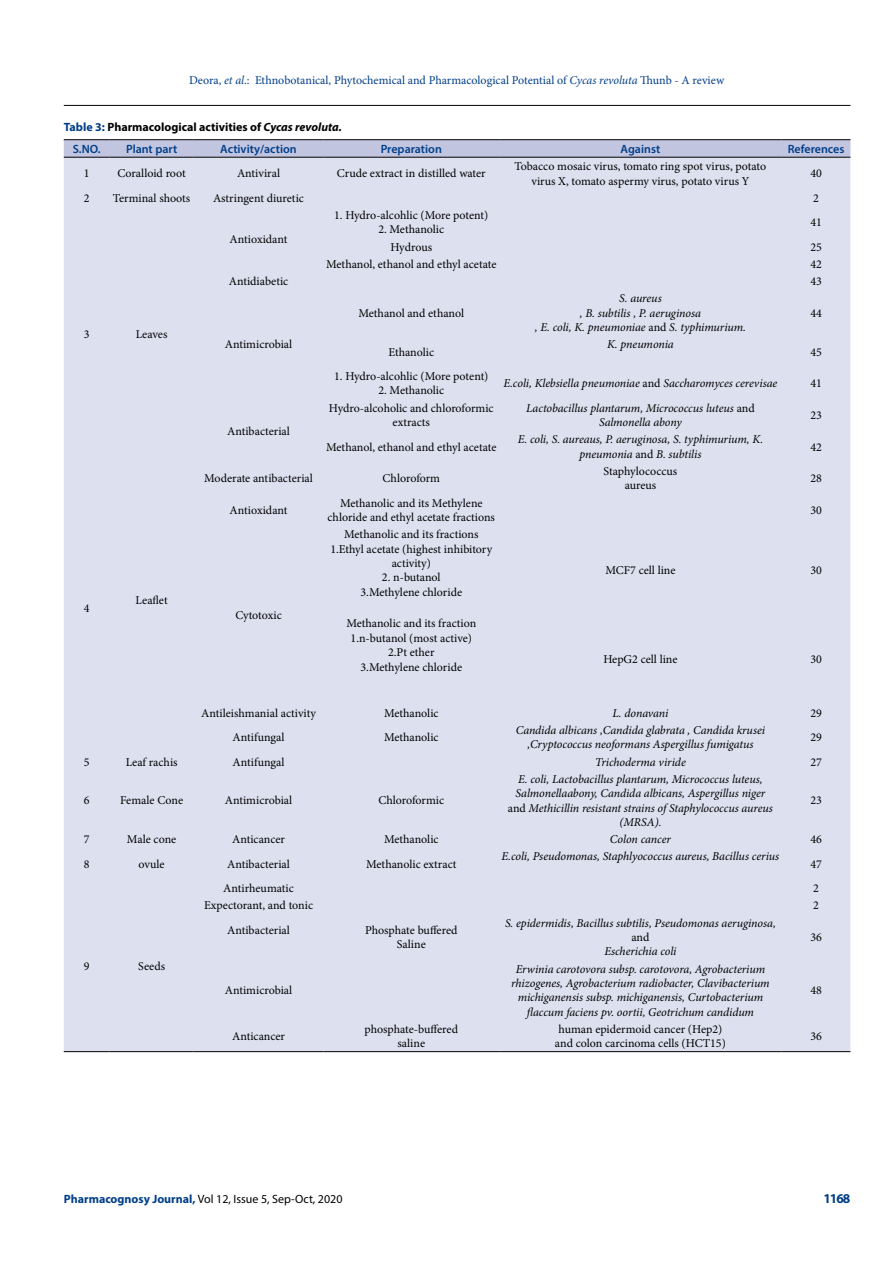
<style>
.page{position:relative;width:893px;height:1263px;background:#fff}
.page>*{position:absolute;margin:0;border:0;box-sizing:border-box;transform-origin:0 0}
.t1{font:700 13.5px "Myriad Pro";color:#003e88}
.t2{font:12px/14.4px "Minion Pro";color:#000;text-align:center}
.t3{font:italic 12px/14.4px "Minion Pro";letter-spacing:-.005em;color:#000;text-align:center}
.t4{font:12px "Minion Pro";color:#003e88}
.t5{font:600 12px "Myriad Pro";color:#003e88}
.t6{font:700 12px "Myriad Pro";color:#000}
.t7{font:12px "Myriad Pro";color:#000}
.s1{font-style:italic}
.s2{color:#003e88}
.s3{font-style:normal}
.s4{font-weight:700;color:#003e88}
</style>
<div class="page">
<hr style="left:64px;top:105px;width:786px;height:1px;background:#000">
<svg style="left:64px;top:140px;width:786px;height:17px;background:#bbbfd9"></svg>
<div style="left:64px;top:158px;width:786px;height:893px;background:#dde0ef"></div>
<hr style="left:64px;top:139px;width:46px;height:1px;background:#000">
<hr style="left:110px;top:139px;width:84px;height:1px;background:#000">
<hr style="left:194px;top:139px;width:129px;height:1px;background:#000">
<hr style="left:323px;top:139px;width:176px;height:1px;background:#000">
<hr style="left:499px;top:139px;width:283px;height:1px;background:#000">
<hr style="left:782px;top:139px;width:68px;height:1px;background:#000">
<hr style="left:64px;top:157px;width:46px;height:1px;background:#000">
<hr style="left:110px;top:157px;width:84px;height:1px;background:#000">
<hr style="left:194px;top:157px;width:129px;height:1px;background:#000">
<hr style="left:323px;top:157px;width:176px;height:1px;background:#000">
<hr style="left:499px;top:157px;width:283px;height:1px;background:#000">
<hr style="left:782px;top:157px;width:68px;height:1px;background:#000">
<hr style="left:64px;top:1051px;width:46px;height:1px;background:#000">
<hr style="left:110px;top:1051px;width:84px;height:1px;background:#000">
<hr style="left:194px;top:1051px;width:129px;height:1px;background:#000">
<hr style="left:323px;top:1051px;width:176px;height:1px;background:#000">
<hr style="left:499px;top:1051px;width:283px;height:1px;background:#000">
<hr style="left:782px;top:1051px;width:68px;height:1px;background:#000">
<p class="t4" style="left:189px;top:72px;width:537px">Deora, <span class="s1">et al</span>.: Ethnobotanical, Phytochemical and Pharmacological Potential of <span class="s1">Cycas revoluta</span> Thunb - A review</p>
<p class="t6" style="left:64px;top:119px;width:280px"><span class="s2">Table 3:</span> Pharmacological activities of <span class="s1">Cycas revoluta.</span></p>
<p class="t5" style="left:73px;top:141px;width:30px">S.NO.</p>
<p class="t5" style="left:126px;top:141px;width:53px">Plant part</p>
<p class="t5" style="left:220px;top:141px;width:78px">Activity/action</p>
<p class="t5" style="left:381px;top:141px;width:63px">Preparation</p>
<p class="t5" style="left:621px;top:141px;width:41px">Against</p>
<p class="t5" style="left:788px;top:141px;width:58px">References</p>
<p class="t2" style="left:84px;top:166px;width:7px">1</p>
<p class="t2" style="left:117px;top:166px;width:70px">Coralloid root</p>
<p class="t2" style="left:237px;top:166px;width:45px">Antiviral</p>
<p class="t2" style="left:337px;top:166px;width:150px">Crude extract in distilled water</p>
<p class="t2" style="left:514px;top:159px;width:253px">Tobacco mosaic virus, tomato ring spot virus, potato virus X, tomato aspermy virus, potato virus Y</p>
<p class="t2" style="left:810px;top:166px;width:13px">40</p>
<p class="t2" style="left:84px;top:191px;width:7px">2</p>
<p class="t2" style="left:113px;top:191px;width:79px">Terminal shoots</p>
<p class="t2" style="left:213px;top:191px;width:92px">Astringent diuretic</p>
<p class="t2" style="left:813px;top:191px;width:7px">2</p>
<p class="t2" style="left:230px;top:232px;width:59px">Antioxidant</p>
<p class="t2" style="left:334px;top:208px;width:156px">1. Hydro-alcohlic (More potent)</p>
<p class="t2" style="left:378px;top:222px;width:67px">2. Methanolic</p>
<p class="t2" style="left:810px;top:215px;width:13px">41</p>
<p class="t2" style="left:390px;top:240px;width:43px">Hydrous</p>
<p class="t2" style="left:810px;top:240px;width:13px">25</p>
<p class="t2" style="left:326px;top:257px;width:172px">Methanol, ethanol and ethyl acetate</p>
<p class="t2" style="left:810px;top:257px;width:13px">42</p>
<p class="t2" style="left:84px;top:327px;width:7px">3</p>
<p class="t2" style="left:136px;top:327px;width:33px">Leaves</p>
<p class="t2" style="left:84px;top:601px;width:7px">4</p>
<p class="t2" style="left:136px;top:593px;width:34px">Leaflet</p>
<p class="t2" style="left:229px;top:274px;width:61px">Antidiabetic</p>
<p class="t2" style="left:810px;top:274px;width:13px">43</p>
<p class="t2" style="left:225px;top:337px;width:69px">Antimicrobial</p>
<p class="t2" style="left:227px;top:424px;width:64px">Antibacterial</p>
<p class="t2" style="left:358px;top:306px;width:107px">Methanol and ethanol</p>
<p class="t3" style="left:535px;top:291px;width:213px">S. aureus<br>, B. subtilis , P. aeruginosa<br>, E. coli, K. pneumoniae <span class="s3">and</span> S. typhimurium.</p>
<p class="t2" style="left:388px;top:345px;width:47px">Ethanolic</p>
<p class="t3" style="left:607px;top:337px;width:68px">K. рneumonia</p>
<p class="t2" style="left:810px;top:306px;width:13px">44</p>
<p class="t2" style="left:810px;top:345px;width:13px">45</p>
<p class="t2" style="left:334px;top:369px;width:156px">1. Hydro-alcohlic (More potent)</p>
<p class="t2" style="left:378px;top:383px;width:67px">2. Methanolic</p>
<p class="t3" style="left:503px;top:376px;width:275px">E.coli, Klebsiella pneumoniae <span class="s3">and</span> Saccharomyces cerevisae</p>
<p class="t2" style="left:810px;top:376px;width:13px">41</p>
<p class="t2" style="left:329px;top:401px;width:166px">Hydro-alcoholic and chloroformic extracts</p>
<p class="t3" style="left:526px;top:401px;width:230px">Lactobacillus plantarum, Micrococcus luteus <span class="s3">and<br></span>Salmonella abony</p>
<p class="t2" style="left:810px;top:408px;width:13px">23</p>
<p class="t2" style="left:326px;top:439px;width:172px">Methanol, ethanol and ethyl acetate</p>
<p class="t3" style="left:518px;top:432px;width:247px">E. coli, S. aureaus, P. aeruginosa, S. typhimurium, K. pneumonia <span class="s3">and</span> B. subtilis</p>
<p class="t2" style="left:810px;top:439px;width:13px">42</p>
<p class="t2" style="left:204px;top:471px;width:110px">Moderate antibacterial</p>
<p class="t2" style="left:383px;top:471px;width:59px">Chloroform</p>
<p class="t2" style="left:604px;top:464px;width:75px">Staphylococcus aureus</p>
<p class="t2" style="left:810px;top:471px;width:13px">28</p>
<p class="t2" style="left:230px;top:503px;width:59px">Antioxidant</p>
<p class="t2" style="left:328px;top:496px;width:169px">Methanolic and its Methylene chloride and ethyl acetate fractions</p>
<p class="t2" style="left:810px;top:503px;width:13px">30</p>
<p class="t2" style="left:235px;top:608px;width:48px">Cytotoxic</p>
<p class="t2" style="left:330px;top:527px;width:163px">Methanolic and its fractions<br>1.Ethyl acetate (highest inhibitory activity)</p>
<p class="t2" style="left:361px;top:570px;width:103px">2. n-butanol<br>3.Methylene chloride</p>
<p class="t2" style="left:346px;top:616px;width:131px">Methanolic and its fraction<br>1.n-butanol (most active)<br>2.Pt ether<br>3.Methylene chloride</p>
<p class="t2" style="left:605px;top:563px;width:72px">MCF7 cell line</p>
<p class="t2" style="left:810px;top:563px;width:13px">30</p>
<p class="t2" style="left:603px;top:652px;width:76px">HepG2 cell line</p>
<p class="t2" style="left:810px;top:652px;width:13px">30</p>
<p class="t2" style="left:201px;top:706px;width:116px">Antileishmanial activity</p>
<p class="t2" style="left:384px;top:706px;width:56px">Methanolic</p>
<p class="t3" style="left:612px;top:706px;width:57px">L. donavani</p>
<p class="t2" style="left:810px;top:706px;width:13px">29</p>
<p class="t2" style="left:233px;top:730px;width:53px">Antifungal</p>
<p class="t2" style="left:384px;top:730px;width:56px">Methanolic</p>
<p class="t3" style="left:516px;top:723px;width:251px">Candida albicans ,Candida glabrata , Candida krusei ,Cryptococcus neoformans Aspergillus fumigatus</p>
<p class="t2" style="left:810px;top:730px;width:13px">29</p>
<p class="t2" style="left:84px;top:754px;width:7px">5</p>
<p class="t2" style="left:126px;top:754px;width:53px">Leaf rachis</p>
<p class="t2" style="left:233px;top:754px;width:53px">Antifungal</p>
<p class="t3" style="left:595px;top:754px;width:92px">Trichoderma viride</p>
<p class="t2" style="left:810px;top:754px;width:13px">27</p>
<p class="t2" style="left:84px;top:793px;width:7px">6</p>
<p class="t2" style="left:120px;top:793px;width:64px">Female Cone</p>
<p class="t2" style="left:225px;top:793px;width:69px">Antimicrobial</p>
<p class="t2" style="left:378px;top:793px;width:67px">Chloroformic</p>
<p class="t3" style="left:508px;top:772px;width:267px">E. coli, Lactobacillus plantarum, Micrococcus luteus, Salmonellaabony, Candida albicans, Aspergillus niger <span class="s3">and</span> Methicillin resistant strains of Staphylococcus aureus (MRSA).</p>
<p class="t2" style="left:810px;top:793px;width:13px">23</p>
<p class="t2" style="left:84px;top:832px;width:7px">7</p>
<p class="t2" style="left:127px;top:832px;width:51px">Male cone</p>
<p class="t2" style="left:232px;top:832px;width:54px">Anticancer</p>
<p class="t2" style="left:384px;top:832px;width:56px">Methanolic</p>
<p class="t3" style="left:610px;top:832px;width:62px">Colon cancer</p>
<p class="t2" style="left:810px;top:832px;width:13px">46</p>
<p class="t2" style="left:84px;top:857px;width:7px">8</p>
<p class="t2" style="left:139px;top:857px;width:28px">ovule</p>
<p class="t2" style="left:227px;top:857px;width:64px">Antibacterial</p>
<p class="t2" style="left:366px;top:857px;width:92px">Methanolic extract</p>
<p class="t3" style="left:502px;top:849px;width:279px">E.coli, Pseudomonas, Staphlyococcus aureus, Bacillus cerius</p>
<p class="t2" style="left:810px;top:857px;width:13px">47</p>
<p class="t2" style="left:84px;top:959px;width:7px">9</p>
<p class="t2" style="left:138px;top:959px;width:28px">Seeds</p>
<p class="t2" style="left:223px;top:881px;width:72px">Antirheumatic</p>
<p class="t2" style="left:813px;top:881px;width:7px">2</p>
<p class="t2" style="left:204px;top:898px;width:111px">Expectorant, and tonic</p>
<p class="t2" style="left:813px;top:898px;width:7px">2</p>
<p class="t2" style="left:227px;top:923px;width:64px">Antibacterial</p>
<p class="t2" style="left:365px;top:923px;width:94px">Phosphate buffered<br>Saline</p>
<p class="t3" style="left:505px;top:915px;width:272px">S. epidermidis, Bacillus subtilis, Pseudomonas aeruginosa,</p>
<p class="t2" style="left:631px;top:930px;width:20px">and</p>
<p class="t3" style="left:604px;top:944px;width:74px">Escherichia coli</p>
<p class="t2" style="left:810px;top:930px;width:13px">36</p>
<p class="t2" style="left:225px;top:983px;width:69px">Antimicrobial</p>
<p class="t3" style="left:511px;top:961px;width:260px">Erwinia carotovora subsp. carotovora, Agrobacterium rhizogenes, Agrobacterium radiobacter, Clavibacterium michiganensis subsp. michiganensis, Curtobacterium flaccum faciens pv. oortii, Geotrichum candidum</p>
<p class="t2" style="left:810px;top:983px;width:13px">48</p>
<p class="t2" style="left:232px;top:1029px;width:54px">Anticancer</p>
<p class="t2" style="left:365px;top:1022px;width:95px">phosphate-buffered saline</p>
<p class="t2" style="left:555px;top:1022px;width:172px;text-align:left">human epidermoid cancer (Hep2) and colon carcinoma cells (HCT15)</p>
<p class="t2" style="left:810px;top:1029px;width:13px">36</p>
<p class="t7" style="left:64px;top:1191px;width:280px"><span class="s4">Pharmacognosy Journal,</span> Vol 12, Issue 5, Sep-Oct, 2020</p>
<p class="t1" style="left:823px;top:1189px;width:29px">1168</p>
</div>
